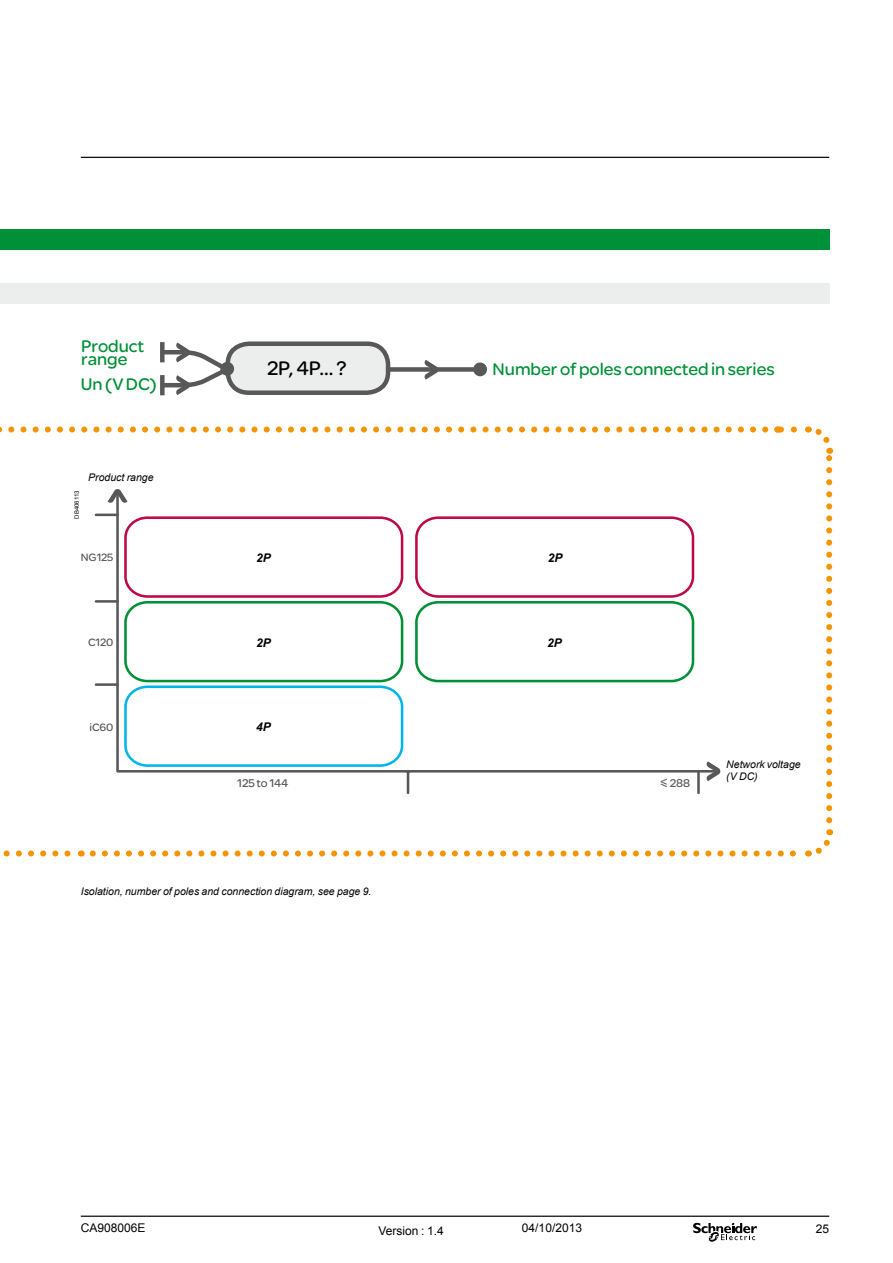
<style>
.page{position:relative;width:893px;height:1263px;background:#fff}
.page>*{position:absolute;margin:0;border:0;box-sizing:border-box;transform-origin:0 0}
.t1{font:21px "SE Optimist";color:#000}
.t2{font:18px/13.5px "SE Optimist";color:#009037}
.t3{font:12px "Arial";color:#000}
.t4{font:12px "SE Optimist";color:#58585a}
.t5{font:italic 700 12px "Arial";color:#000}
.t6{font:11.4px "SE Optimist";color:#58585a}
.t7{font:italic 10.5px/12px "Arial";color:#000}
.t8{font:6px "Arial";color:#000}
.s1{font-family:"Graph Schneider"}
</style>
<div class="page">
<hr style="left:81px;top:157px;width:748px;height:1px;background:#000">
<hr style="left:81px;top:1215px;width:748px;height:2px;background:#000">
<svg style="left:693px;top:1223px;width:64px;height:19px"></svg>
<svg style="left:93px;top:850px;width:703px;height:6px"></svg>
<svg style="left:790px;top:426px;width:4px;height:6px"></svg>
<svg style="left:0;top:426px;width:765px;height:6px"></svg>
<svg style="left:3px;top:850px;width:68px;height:6px"></svg>
<svg style="left:808px;top:829px;width:26px;height:28px"></svg>
<svg style="left:806px;top:426px;width:28px;height:394px"></svg>
<svg style="left:777px;top:426px;width:4px;height:6px"></svg>
<svg style="left:718px;top:768px;width:2px;height:7px"></svg>
<svg style="left:115px;top:503px;width:603px;height:291px"></svg>
<hr style="left:96px;top:683px;width:22px;height:3px;background:#58585a">
<hr style="left:96px;top:600px;width:22px;height:3px;background:#58585a">
<hr style="left:96px;top:514px;width:22px;height:2px;background:#58585a">
<hr style="left:697px;top:771px;width:3px;height:22px;background:#58585a">
<div style="left:124px;top:601px;width:279px;height:81px;border:3px solid #009037;border-radius:21px"></div>
<div style="left:415px;top:601px;width:279px;height:81px;border:3px solid #009037;border-radius:21px"></div>
<div style="left:124px;top:516px;width:279px;height:82px;border:3px solid #bd0a47;border-radius:21px"></div>
<div style="left:415px;top:516px;width:279px;height:82px;border:3px solid #bd0a47;border-radius:21px"></div>
<svg style="left:108px;top:489px;width:20px;height:14px"></svg>
<div style="left:0;top:230px;width:829px;height:20px;background:#009037"></div>
<div style="left:0;top:283px;width:829px;height:20px;background:#eceded"></div>
<div style="left:228px;top:344px;width:160px;height:49px;background:#eceded;border-radius:21px"></div>
<div style="left:225px;top:341px;width:165px;height:54px;border:4px solid #58585a;border-radius:21px"></div>
<div style="left:220px;top:362px;width:14px;height:14px;border:2px solid #58585a;border-radius:50%"></div>
<svg style="left:160px;top:342px;width:73px;height:53px"></svg>
<div style="left:388px;top:367px;width:88px;height:5px;background:#58585a"></div>
<svg style="left:425px;top:360px;width:13px;height:20px"></svg>
<div style="left:474px;top:363px;width:12px;height:12px;background:#58585a;border-radius:50%"></div>
<div style="left:473px;top:362px;width:14px;height:14px;border:2px solid #58585a;border-radius:50%"></div>
<h2 class="t2" style="left:81px;top:338px;width:65px">Product range</h2>
<h2 class="t2" style="left:81px;top:376px;width:77px">Un (V DC)</h2>
<p class="t8" style="left:73px;top:519px;width:29px;rotate:-90deg">DB406113</p>
<p class="t7" style="left:88px;top:471px;width:67px">Product range</p>
<p class="t6" style="left:81px;top:549px;width:34px">NG125</p>
<p class="t6" style="left:88px;top:634px;width:27px">C120</p>
<p class="t6" style="left:89px;top:719px;width:26px">iC60</p>
<h1 class="t1" style="left:267px;top:354px;width:81px">2P, 4P... ?</h1>
<h2 class="t2" style="left:493px;top:362px;width:284px">Number of poles connected in series</h2>
<p class="t5" style="left:256px;top:550px;width:16px">2P</p>
<p class="t5" style="left:548px;top:550px;width:16px">2P</p>
<p class="t5" style="left:256px;top:634px;width:16px">2P</p>
<p class="t5" style="left:256px;top:719px;width:16px">4P</p>
<p class="t5" style="left:547px;top:634px;width:16px">2P</p>
<p class="t4" style="left:237px;top:775px;width:53px">125 to 144</p>
<p class="t4" style="left:660px;top:775px;width:31px"><span class="s1">y</span> 288</p>
<p class="t7" style="left:726px;top:758px;width:76px">Network voltage (V DC)</p>
<p class="t7" style="left:81px;top:885px;width:292px">Isolation, number of poles and connection diagram, see page 9.</p>
<p class="t3" style="left:81px;top:1220px;width:66px">CA908006E</p>
<p class="t3" style="left:378px;top:1222px;width:67px">Version : 1.4</p>
<p class="t3" style="left:522px;top:1220px;width:62px">04/10/2013</p>
<p class="t3" style="left:816px;top:1221px;width:15px">25</p>
</div>
